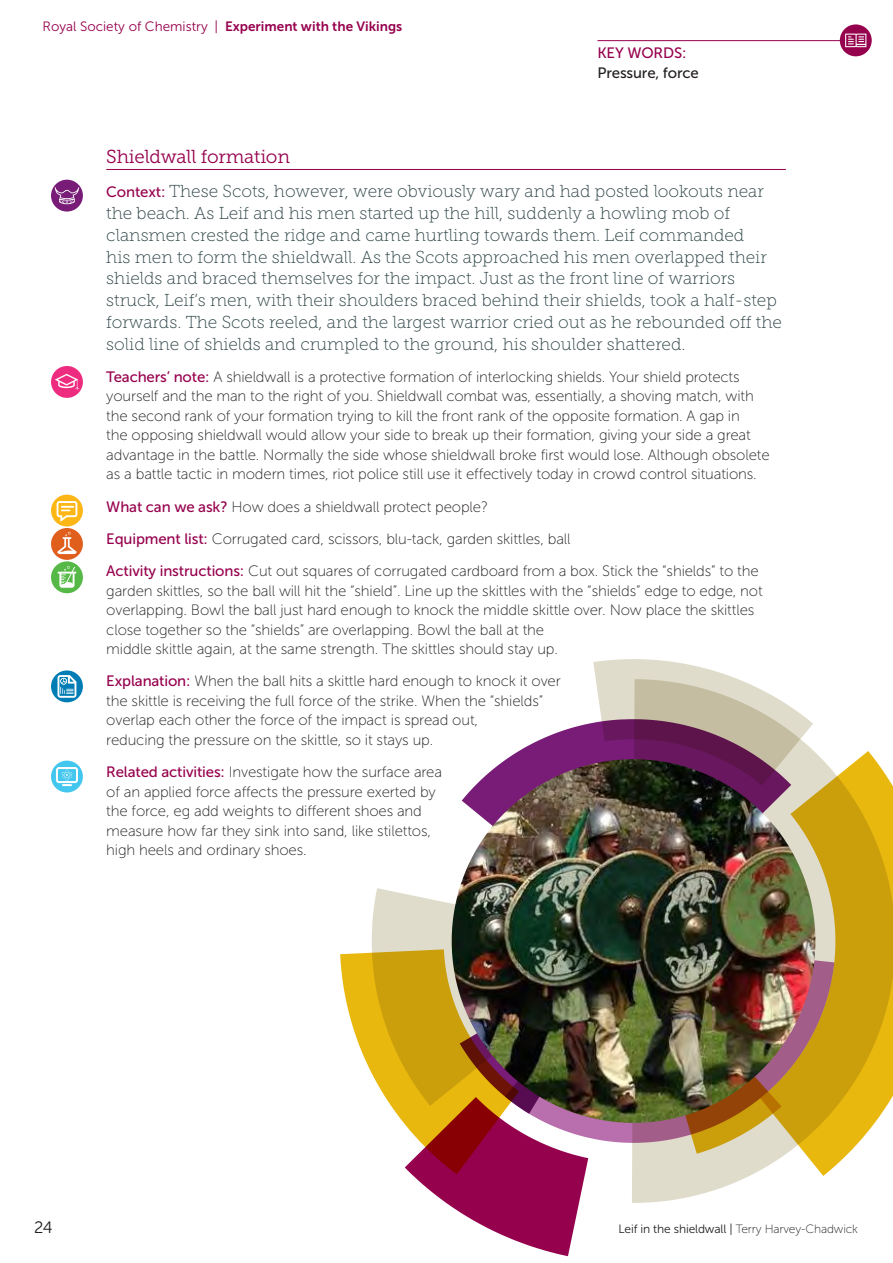
<style>
.page{position:relative;width:893px;height:1263px;background:#fff}
.page>*{position:absolute;margin:0;border:0;box-sizing:border-box;transform-origin:0 0}
.Experiment_Header{font:18.75px "Museo Slab 300";letter-spacing:-.015em;color:#96014d}
.Leif_Text{font:17.25px/21.8px "Museo Slab 100";color:#2b4144}
.t1{font:16.5px "Museo Sans 300";color:#231f20}
.Body_Copy{font:15px/19.5px "Museo Sans 100";letter-spacing:-.01em;color:#231f20}
.Body_Copy-2{font:15px/19.5px "Museo Sans 500";letter-spacing:-.01em;color:#231f20}
.t2{font:13.5px "Museo Sans 300";color:#96014d}
.Body_Copy-3{font:12px "Museo Sans 300";letter-spacing:-.01em;color:#231f20}
.s1{font-family:"Museo Sans 700"}
.s2{color:#96014d}
.s3{font-family:"Museo Sans 500";font-size:15px;color:#96014d}
.s4{font-family:"Museo Sans 500";color:#96014d}
.s5{font-family:"Museo Sans 100"}
</style>
<div class="page">
<svg style="left:506px;top:722px;width:87px;height:37px;fill:#781c78"></svg>
<svg style="left:632px;top:750px;width:182px;height:453px;fill:#e0dccb"></svg>
<svg style="left:674px;top:1123px;width:86px;height:31px;background:#ccad6a"></svg>
<svg style="left:760px;top:751px;width:133px;height:425px;background:#dab53e"></svg>
<svg style="left:340px;top:888px;width:248px;height:368px"></svg>
<hr style="left:597px;top:40px;width:259px;height:1px;background:#96014d">
<svg style="left:840px;top:24px;width:32px;height:32px"></svg>
<svg style="left:845px;top:34px;width:21px;height:13px"></svg>
<svg style="left:593px;top:659px;width:220px;height:100px"></svg>
<img style="left:452px;top:759px;width:363px;height:364px">
<hr style="left:106px;top:169px;width:680px;height:1px;background:#96014d">
<div style="left:51px;top:180px;width:32px;height:32px;background:#781c78;border-radius:50%"></div>
<svg style="left:55px;top:187px;width:24px;height:17px"></svg>
<div style="left:51px;top:366px;width:32px;height:32px;background:#ee2c7f;border-radius:50%"></div>
<svg style="left:55px;top:374px;width:24px;height:16px"></svg>
<div style="left:51px;top:495px;width:32px;height:31px;background:#fcb615;border-radius:50%"></div>
<svg style="left:57px;top:501px;width:20px;height:21px"></svg>
<svg style="left:51px;top:528px;width:32px;height:32px"></svg>
<svg style="left:57px;top:532px;width:20px;height:22px"></svg>
<div style="left:51px;top:561px;width:32px;height:32px;background:#56b947;border-radius:50%"></div>
<svg style="left:58px;top:566px;width:18px;height:22px"></svg>
<svg style="left:51px;top:670px;width:32px;height:32px"></svg>
<svg style="left:58px;top:675px;width:18px;height:23px"></svg>
<div style="left:51px;top:761px;width:32px;height:31px;background:#44c7ee;border-radius:50%"></div>
<svg style="left:56px;top:767px;width:22px;height:19px"></svg>
<p class="t2" style="left:43px;top:19px;width:361px">Royal Society of Chemistry | <span class="s1">Experiment with the Vikings</span></p>
<p class="Body_Copy-2" style="left:597px;top:43px;width:103px"><span class="s2">KEY WORDS:<br></span>Pressure, force</p>
<p class="Experiment_Header" style="left:106px;top:146px;width:185px">Shieldwall formation</p>
<p class="Leif_Text" style="left:106px;top:181px;width:677px"><span class="s3">Context:</span> These Scots, however, were obviously wary and had posted lookouts near the beach. As Leif and his men started up the hill, suddenly a howling mob of clansmen crested the ridge and came hurtling towards them. Leif commanded<br>his men to form the shieldwall. As the Scots approached his men overlapped their shields and braced themselves for the impact. Just as the front line of warriors struck, Leif’s men, with their shoulders braced behind their shields, took a half-step forwards. The Scots reeled, and the largest warrior cried out as he rebounded off the solid line of shields and crumpled to the ground, his shoulder shattered.</p>
<p class="Body_Copy" style="left:106px;top:367px;width:665px"><span class="s4">Teachers’ note:</span> A shieldwall is a protective formation of interlocking shields. Your shield protects yourself and the man to the right of you. Shieldwall combat was, essentially, a shoving match, with the second rank of your formation trying to kill the front rank of the opposite formation. A gap in<br>the opposing shieldwall would allow your side to break up their formation, giving your side a great advantage in the battle. Normally the side whose shieldwall broke first would lose. Although obsolete as a battle tactic in modern times, riot police still use it effectively today in crowd control situations.</p>
<p class="Body_Copy" style="left:106px;top:497px;width:383px"><span class="s4">What can we ask?</span> How does a shieldwall protect people?</p>
<p class="Body_Copy" style="left:106px;top:529px;width:466px"><span class="s4">Equipment list:</span> Corrugated card, scissors, blu-tack, garden skittles, ball</p>
<p class="Body_Copy" style="left:106px;top:561px;width:658px"><span class="s4">Activity instructions:</span> Cut out squares of corrugated cardboard from a box. Stick the “shields” to the garden skittles, so the ball will hit the “shield”. Line up the skittles with the “shields” edge to edge, not overlapping. Bowl the ball just hard enough to knock the middle skittle over. Now place the skittles close together so the “shields” are overlapping. Bowl the ball at the<br>middle skittle again, at the same strength. The skittles should stay up.</p>
<p class="Body_Copy" style="left:106px;top:672px;width:456px"><span class="s4">Explanation:</span> When the ball hits a skittle hard enough to knock it over the skittle is receiving the full force of the strike. When the “shields” overlap each other the force of the impact is spread out,<br>reducing the pressure on the skittle, so it stays up.</p>
<p class="Body_Copy" style="left:106px;top:762px;width:337px"><span class="s4">Related activities:</span> Investigate how the surface area of an applied force affects the pressure exerted by the force, eg add weights to different shoes and measure how far they sink into sand, like stilettos, high heels and ordinary shoes.</p>
<p class="t1" style="left:34px;top:1218px;width:20px">24</p>
<p class="Body_Copy-3" style="left:618px;top:1222px;width:241px">Leif in the shieldwall | <span class="s5">Terry Harvey-Chadwick</span></p>
</div>
